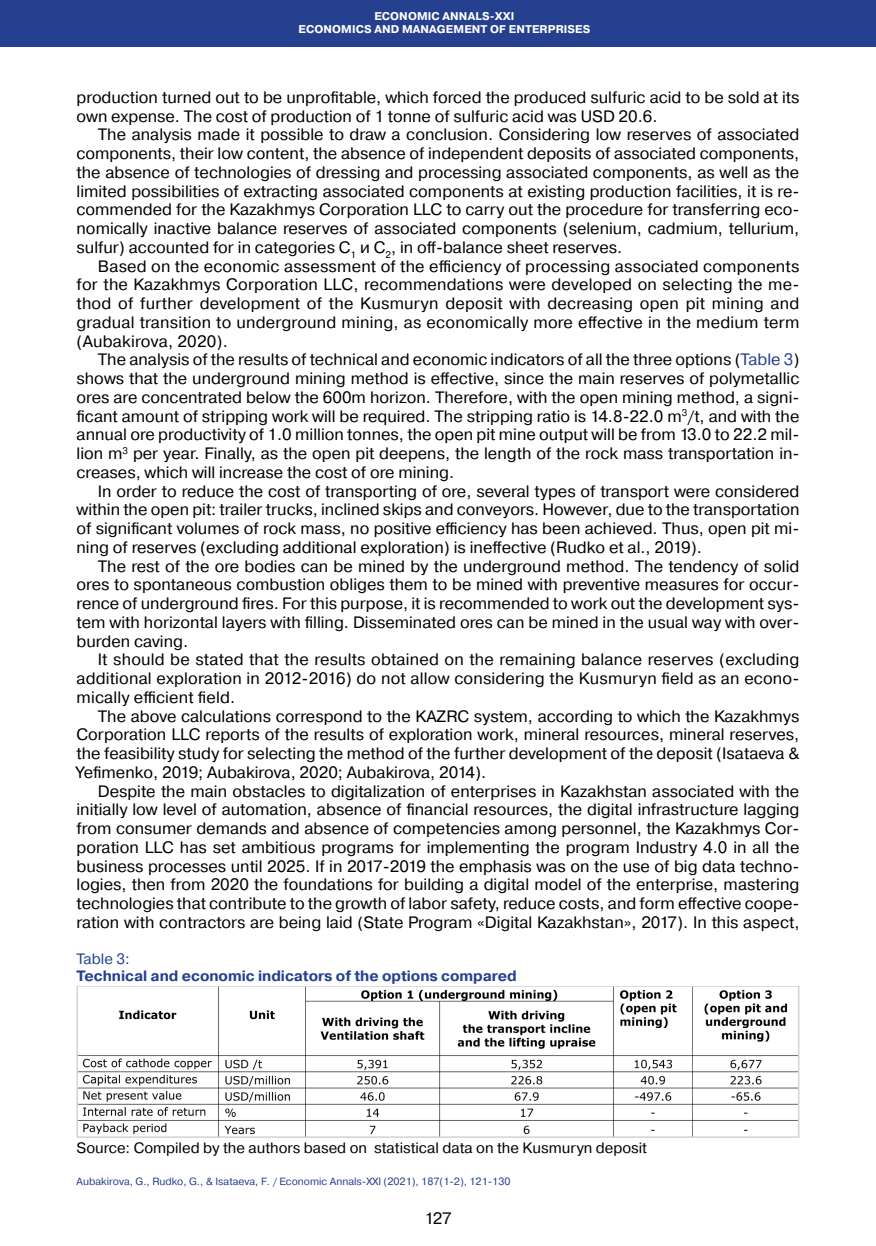
<style>
.page{position:relative;width:876px;height:1246px;background:#fff}
.page>*{position:absolute;margin:0;border:0;box-sizing:border-box;transform-origin:0 0}
.Абзац_2019{font:16.5px/18.8px "Pragmatica";color:#000}
.Таблицы__рисунки__по{font:15px "Pragmatica";color:#000}
.Таблицы___рисунки_ша{font:700 15px "Pragmatica";letter-spacing:-.005em;color:#25408f}
.Таблицы___рисунки_ша-2{font:15px "Pragmatica";color:#25408f}
.Посада_2016{font:700 11.25px "Pragmatica";letter-spacing:.01em;color:#fff}
.Нижний_колонтитул_20{font:10.5px "Pragmatica";color:#25408f}
.s1{color:#25408f}
</style>
<div class="page">
<div style="left:0;top:0;width:876px;height:47px;background:#25408f"></div>
<img style="left:80px;top:988px;width:716px;height:147px">
<div style="left:77px;top:985px;width:722px;height:153px;border:2px solid #d1d3d4"></div>
<p class="Посада_2016" style="left:374px;top:9px;width:142px">ECONOMIC ANNALS-XXI</p>
<p class="Посада_2016" style="left:298px;top:22px;width:293px">ECONOMICS AND MANAGEMENT OF ENTERPRISES</p>
<p class="Абзац_2019" style="left:77px;top:88px;width:724px">production turned out to be unprofitable, which forced the produced sulfuric acid to be sold at its own expense. The cost of production of 1 tonne of sulfuric acid was USD 20.6.</p>
<p class="Абзац_2019" style="left:77px;top:126px;width:724px;text-indent:21px">The analysis made it possible to draw a conclusion. Considering low reserves of associated components, their low content, the absence of independent deposits of associated components, the absence of technologies of dressing and processing associated components, as well as the limited possibilities of extracting associated components at existing production facilities, it is re&shy;commended for the Kazakhmys Corporation LLC to carry out the procedure for transferring eco&shy;nomically inactive balance reserves of associated components (selenium, cadmium, tellurium, sulfur) accounted for in categories С<sub>1</sub> и С<sub>2</sub>, in off-balance sheet reserves.</p>
<p class="Абзац_2019" style="left:77px;top:257px;width:724px;text-indent:21px">Based on the economic assessment of the efficiency of processing associated components for the Kazakhmys Corporation LLC, recommendations were developed on selecting the me&shy;thod of further development of the Kusmuryn deposit with decreasing open pit mining and gradual transition to underground mining, as economically more effective in the medium term (Aubakirova, 2020).</p>
<p class="Абзац_2019" style="left:77px;top:351px;width:724px;text-indent:21px">The analysis of the results of technical and economic indicators of all the three options (<span class="s1">Table 3</span>) shows that the underground mining method is effective, since the main reserves of polymetallic ores are concentrated below the 600m horizon. Therefore, with the open mining method, a signi&shy;ficant amount of stripping work will be required. The stripping ratio is 14.8-22.0 m<sup>3</sup>/t, and with the annual ore productivity of 1.0 million tonnes, the open pit mine output will be from 13.0 to 22.2 mil&shy;lion m<sup>3</sup> per year. Finally, as the open pit deepens, the length of the rock mass transportation in&shy;creases, which will increase the cost of ore mining.</p>
<p class="Абзац_2019" style="left:77px;top:482px;width:724px;text-indent:21px">In order to reduce the cost of transporting of ore, several types of transport were considered within the open pit: trailer trucks, inclined skips and conveyors. However, due to the transportation of significant volumes of rock mass, no positive efficiency has been achieved. Thus, open pit mi&shy;ning of reserves (excluding additional exploration) is ineffective (Rudko et al., 2019).</p>
<p class="Абзац_2019" style="left:77px;top:557px;width:724px;text-align:justify;text-indent:21px">The rest of the ore bodies can be mined by the underground method. The tendency of solid ores to spontaneous combustion obliges them to be mined with preventive measures for occur&shy;rence of underground fires. For this purpose, it is recommended to work out the development sys&shy;tem with horizontal layers with filling. Disseminated ores can be mined in the usual way with over&shy;burden caving.</p>
<p class="Абзац_2019" style="left:77px;top:651px;width:724px;text-indent:21px">It should be stated that the results obtained on the remaining balance reserves (excluding additional exploration in 2012-2016) do not allow considering the Kusmuryn field as an econo&shy;mically efficient field.</p>
<p class="Абзац_2019" style="left:77px;top:707px;width:724px;text-align:justify;text-indent:21px">The above calculations correspond to the KAZRC system, according to which the Kazakhmys Corporation LLC reports of the results of exploration work, mineral resources, mineral reserves, the feasibility study for selecting the method of the further development of the deposit (Isataeva &amp; Yefimenko, 2019; Aubakirova, 2020; Aubakirova, 2014).</p>
<p class="Абзац_2019" style="left:77px;top:782px;width:724px;text-indent:21px">Despite the main obstacles to digitalization of enterprises in Kazakhstan associated with the initially low level of automation, absence of financial resources, the digital infrastructure lagging from consumer demands and absence of competencies among personnel, the Kazakhmys Cor&shy;poration LLC has set ambitious programs for implementing the program Industry 4.0 in all the business processes until 2025. If in 2017-2019 the emphasis was on the use of big data techno&shy;logies, then from 2020 the foundations for building a digital model of the enterprise, mastering technologies that contribute to the growth of labor safety, reduce costs, and form effective coope&shy;ration with contractors are being laid (State Program «Digital Kazakhstan», 2017). In this aspect,</p>
<p class="Таблицы___рисунки_ша-2" style="left:77px;top:950px;width:55px">Table 3:</p>
<p class="Таблицы___рисунки_ша" style="left:77px;top:966px;width:442px">Technical and economic indicators of the options compared</p>
<p class="Таблицы__рисунки__по" style="left:77px;top:1138px;width:572px">Source: Compiled by the authors based on statistical data on the Kusmuryn deposit</p>
<p class="Нижний_колонтитул_20" style="left:77px;top:1174px;width:435px">Aubakirova, G., Rudko, G., &amp; Isataeva, F. / Economic Annals-XXI (2021), 187(1-2), 121-130</p>
<p class="Абзац_2019" style="left:424px;top:1210px;width:29px">127</p>
</div>
